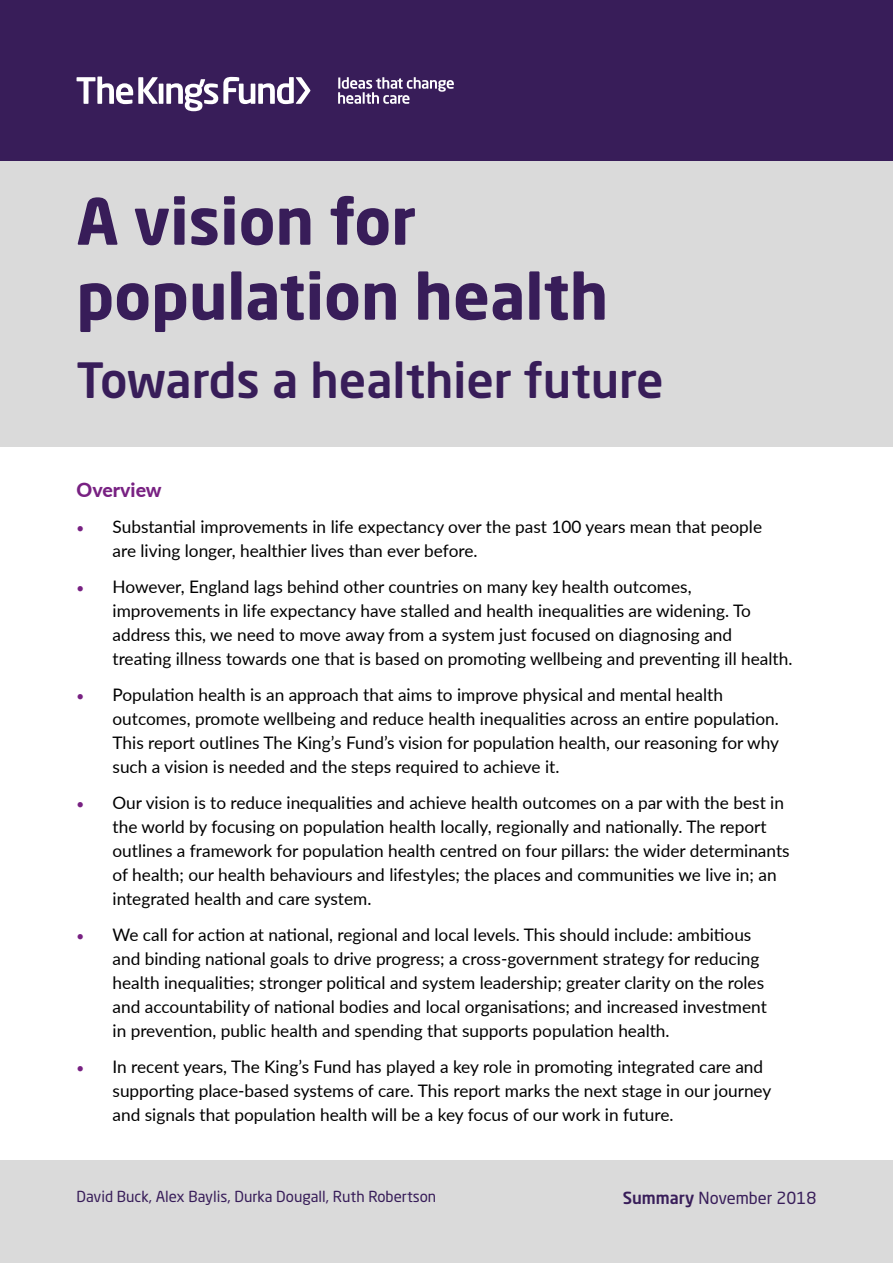
<style>
.page{position:relative;width:893px;height:1263px;background:#fff}
.page>*{position:absolute;margin:0;border:0;box-sizing:border-box;transform-origin:0 0}
.t1{font:700 63px/75px "Neo Sans Std";color:#381d59}
.t2{font:500 48px "Neo Sans Std";color:#381d59}
.t3{font:800 19.5px "Lato";color:#782182}
.t4{font:17.25px/24px "Lato";color:#000}
.t5{font:16.5px "Neo Sans Std";color:#381d59}
.t6{font:15px "Neo Sans Std";color:#381d59}
.s1{font-family:"Minion Pro";font-weight:600;font-size:19.5px;color:#782182}
.s2{font-weight:500}
</style>
<div class="page">
<div style="left:0;top:0;width:893px;height:161px;background:#381d59"></div>
<div style="left:0;top:161px;width:893px;height:285px;background:#dadada"></div>
<div style="left:0;top:1161px;width:893px;height:102px;background:#dadada"></div>
<hr style="left:159px;top:84px;width:4px;height:20px;background:#fff">
<svg style="left:77px;top:77px;width:81px;height:27px"></svg>
<svg style="left:166px;top:77px;width:144px;height:34px"></svg>
<svg style="left:338px;top:77px;width:116px;height:27px"></svg>
<h1 class="t1" style="left:77px;top:182px;width:533px">A vision for population health</h1>
<h2 class="t2" style="left:77px;top:350px;width:589px">Towards a healthier future</h2>
<p class="t3" style="left:77px;top:475px;width:87px">Overview</p>
<p class="t4" style="left:113px;top:514px;width:651px;text-indent:-36px"><span class="s1">•</span> Substantial improvements in life expectancy over the past 100 years mean that people are living longer, healthier lives than ever before.</p>
<p class="t4" style="left:113px;top:574px;width:681px;text-indent:-36px"><span class="s1">•</span> However, England lags behind other countries on many key health outcomes, improvements in life expectancy have stalled and health inequalities are widening. To address this, we need to move away from a system just focused on diagnosing and treating illness towards one that is based on promoting wellbeing and preventing ill health.</p>
<p class="t4" style="left:113px;top:682px;width:668px;text-indent:-36px"><span class="s1">•</span> Population health is an approach that aims to improve physical and mental health outcomes, promote wellbeing and reduce health inequalities across an entire population.<br>This report outlines The King’s Fund’s vision for population health, our reasoning for why such a vision is needed and the steps required to achieve it.</p>
<p class="t4" style="left:113px;top:790px;width:679px;text-indent:-36px"><span class="s1">•</span> Our vision is to reduce inequalities and achieve health outcomes on a par with the best in the world by focusing on population health locally, regionally and nationally. The report outlines a framework for population health centred on four pillars: the wider determinants of health; our health behaviours and lifestyles; the places and communities we live in; an integrated health and care system.</p>
<p class="t4" style="left:113px;top:922px;width:656px;text-indent:-36px"><span class="s1">•</span> We call for action at national, regional and local levels. This should include: ambitious and binding national goals to drive progress; a cross-government strategy for reducing health inequalities; stronger political and system leadership; greater clarity on the roles and accountability of national bodies and local organisations; and increased investment in prevention, public health and spending that supports population health.</p>
<p class="t4" style="left:113px;top:1054px;width:660px;text-indent:-36px"><span class="s1">•</span> In recent years, The King’s Fund has played a key role in promoting integrated care and supporting place-based systems of care. This report marks the next stage in our journey and signals that population health will be a key focus of our work in future.</p>
<p class="t6" style="left:77px;top:1188px;width:361px">David Buck, Alex Baylis, Durka Dougall, Ruth Robertson</p>
<p class="t5" style="left:623px;top:1187px;width:195px"><span class="s2">Summary</span> November 2018</p>
</div>
